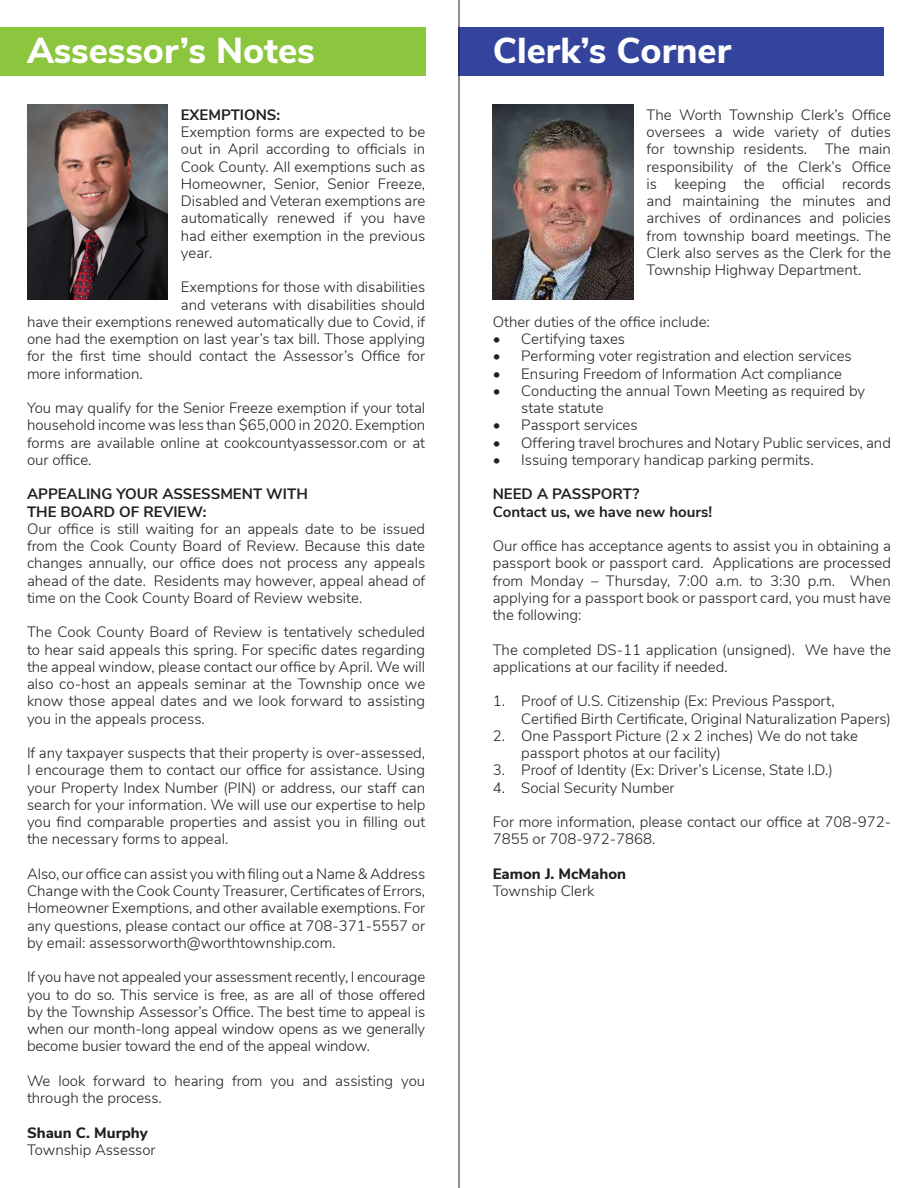
<style>
.page{position:relative;width:918px;height:1188px;background:#fff}
.page>*{position:absolute;margin:0;border:0;box-sizing:border-box;transform-origin:0 0}
.t1{font:800 36px "Nunito Sans";color:#fff}
.t2{font:300 15px/17.2px "Nunito Sans";color:#231f20;text-align:justify}
.t3{font:700 15px "Nunito Sans";color:#231f20}
.t4{font:800 15px "Nunito Sans";color:#231f20}
</style>
<div class="page">
<div style="left:459px;top:27px;width:425px;height:49px;background:#34449c"></div>
<div style="left:0;top:27px;width:425px;height:49px;background:#8bc63e"></div>
<img style="left:27px;top:105px;width:140px;height:194px">
<img style="left:493px;top:105px;width:140px;height:194px">
<hr style="left:459px;top:0;width:1px;height:1188px;background:#231f20">
<p class="t1" style="left:27px;top:24px;width:289px">Assessor’s Notes</p>
<p class="t3" style="left:181px;top:104px;width:101px">EXEMPTIONS:</p>
<p class="t2" style="left:181px;top:122px;width:246px">Exemption forms are expected to be out in April according to officials in Cook County. All exemptions such as Homeowner, Senior, Senior Freeze, Disabled and Veteran exemptions are automatically renewed if you have had either exemption in the previous year.</p>
<p class="t2" style="left:181px;top:278px;width:246px">Exemptions for those with disabilities</p>
<p class="t2" style="left:181px;top:295px;width:246px">and veterans with disabilities should</p>
<p class="t2" style="left:27px;top:312px;width:400px">have their exemptions renewed automatically due to Covid, if</p>
<p class="t2" style="left:27px;top:329px;width:400px">one had the exemption on last year’s tax bill. Those applying</p>
<p class="t2" style="left:27px;top:347px;width:400px">for the first time should contact the Assessor’s Office for</p>
<p class="t2" style="left:27px;top:364px;width:117px">more information.</p>
<p class="t2" style="left:27px;top:398px;width:400px">You may qualify for the Senior Freeze exemption if your total household income was less than $65,000 in 2020. Exemption forms are available online at cookcountyassessor.com or at our office.</p>
<p class="t3" style="left:27px;top:483px;width:282px">APPEALING YOUR ASSESSMENT WITH</p>
<p class="t3" style="left:27px;top:500px;width:181px">THE BOARD OF REVIEW:</p>
<p class="t2" style="left:27px;top:519px;width:400px">Our office is still waiting for an appeals date to be issued from the Cook County Board of Review. Because this date changes annually, our office does not process any appeals ahead of the date. Residents may however, appeal ahead of time on the Cook County Board of Review website.</p>
<p class="t2" style="left:27px;top:623px;width:400px">The Cook County Board of Review is tentatively scheduled to hear said appeals this spring. For specific dates regarding the appeal window, please contact our office by April. We will also co-host an appeals seminar at the Township once we know those appeal dates and we look forward to assisting you in the appeals process.</p>
<p class="t2" style="left:27px;top:743px;width:400px">If any taxpayer suspects that their property is over-assessed, I encourage them to contact our office for assistance. Using your Property Index Number (PIN) or address, our staff can search for your information. We will use our expertise to help you find comparable properties and assist you in filling out the necessary forms to appeal.</p>
<p class="t2" style="left:27px;top:864px;width:400px">Also, our office can assist you with filing out a Name &amp; Address Change with the Cook County Treasurer, Certificates of Errors, Homeowner Exemptions, and other available exemptions. For any questions, please contact our office at 708-371-5557 or by email: assessorworth@worthtownship.com.</p>
<p class="t2" style="left:27px;top:968px;width:400px">If you have not appealed your assessment recently, I encourage you to do so. This service is free, as are all of those offered by the Township Assessor’s Office. The best time to appeal is when our month-long appeal window opens as we generally become busier toward the end of the appeal window.</p>
<p class="t2" style="left:27px;top:1071px;width:400px">We look forward to hearing from you and assisting you through the process.</p>
<p class="t4" style="left:27px;top:1121px;width:122px">Shaun C. Murphy</p>
<p class="t2" style="left:27px;top:1140px;width:130px">Township Assessor</p>
<p class="t1" style="left:493px;top:24px;width:240px">Clerk’s Corner</p>
<p class="t2" style="left:647px;top:105px;width:246px">The Worth Township Clerk’s Office oversees a wide variety of duties for township residents. The main responsibility of the Clerk’s Office is keeping the official records and maintaining the minutes and archives of ordinances and policies from township board meetings. The Clerk also serves as the Clerk for the Township Highway Department.</p>
<p class="t2" style="left:493px;top:312px;width:219px">Other duties of the office include:</p>
<p class="t2" style="left:493px;top:329px;width:134px">• Certifying taxes</p>
<p class="t2" style="left:493px;top:347px;width:361px">• Performing voter registration and election services</p>
<p class="t2" style="left:493px;top:364px;width:351px">• Ensuring Freedom of Information Act compliance</p>
<p class="t2" style="left:493px;top:381px;width:374px">• Conducting the annual Town Meeting as required by</p>
<p class="t2" style="left:521px;top:398px;width:84px">state statute</p>
<p class="t2" style="left:493px;top:416px;width:146px">• Passport services</p>
<p class="t2" style="left:493px;top:433px;width:400px">• Offering travel brochures and Notary Public services, and</p>
<p class="t2" style="left:493px;top:450px;width:322px">• Issuing temporary handicap parking permits.</p>
<p class="t3" style="left:493px;top:483px;width:148px">NEED A PASSPORT?</p>
<p class="t3" style="left:493px;top:500px;width:221px">Contact us, we have new hours!</p>
<p class="t2" style="left:493px;top:536px;width:400px">Our office has acceptance agents to assist you in obtaining a passport book or passport card. Applications are processed from Monday – Thursday, 7:00 a.m. to 3:30 p.m. When applying for a passport book or passport card, you must have the following:</p>
<p class="t2" style="left:493px;top:640px;width:400px">The completed DS-11 application (unsigned). We have the applications at our facility if needed.</p>
<p class="t2" style="left:493px;top:692px;width:343px">1. Proof of U.S. Citizenship (Ex: Previous Passport,</p>
<p class="t2" style="left:521px;top:709px;width:371px">Certified Birth Certificate, Original Naturalization Papers)</p>
<p class="t2" style="left:493px;top:726px;width:367px">2. One Passport Picture (2 x 2 inches) We do not take</p>
<p class="t2" style="left:521px;top:743px;width:201px">passport photos at our facility)</p>
<p class="t2" style="left:493px;top:761px;width:342px">3. Proof of Identity (Ex: Driver’s License, State I.D.)</p>
<p class="t2" style="left:493px;top:778px;width:183px">4. Social Security Number</p>
<p class="t2" style="left:493px;top:812px;width:400px">For more information, please contact our office at 708-972-<br>7855 or 708-972-7868.</p>
<p class="t4" style="left:493px;top:863px;width:135px">Eamon J. McMahon</p>
<p class="t2" style="left:493px;top:881px;width:103px">Township Clerk</p>
</div>
